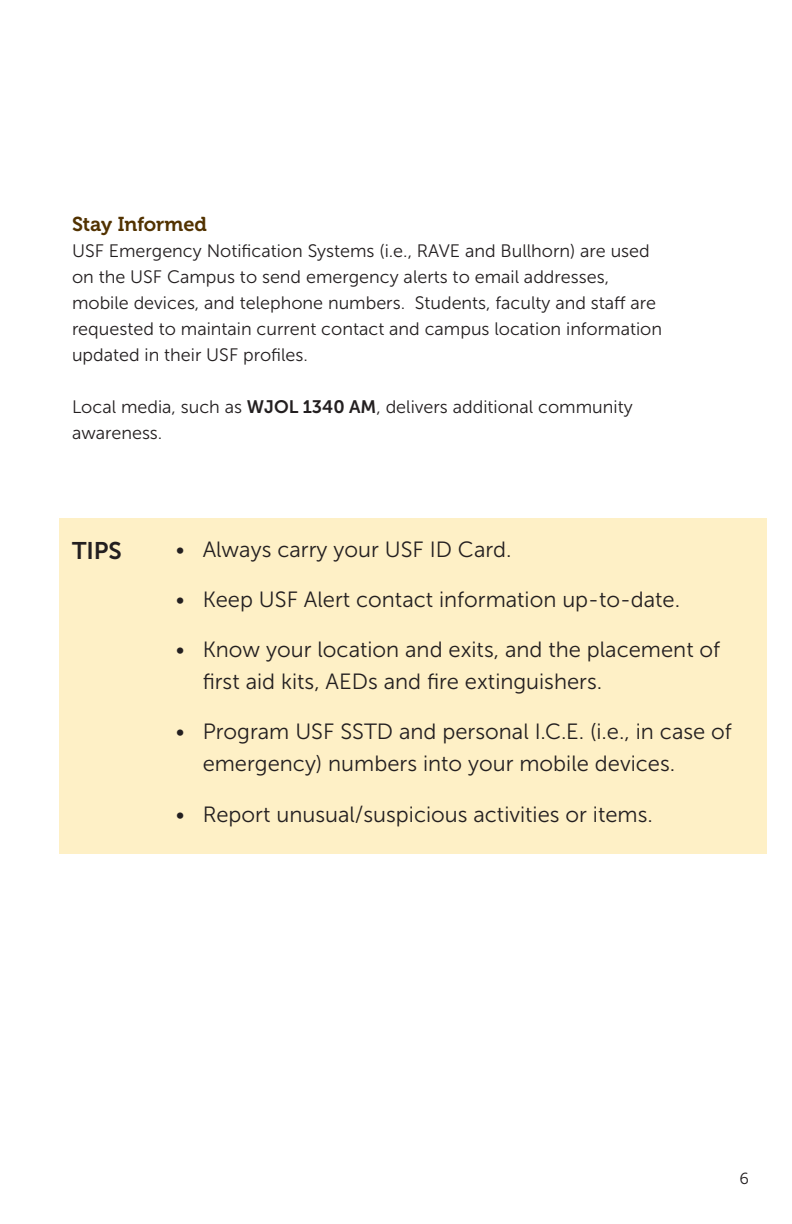
<style>
.page{position:relative;width:792px;height:1224px;background:#fff}
.page>*{position:absolute;margin:0;border:0;box-sizing:border-box;transform-origin:0 0}
.t1{font:24px "Museo Sans 700";color:#231f20}
.t2{font:22px/32px "Museo Sans 300";color:#231f20}
.t3{font:20px "Museo 700";color:#523200}
.t4{font:18px/26px "Museo Sans 300";color:#231f20}
.t5{font:16px "Museo 300";color:#231f20}
.s1{font-family:"Museo Sans 700"}
</style>
<div class="page">
<div style="left:59px;top:518px;width:707px;height:336px;background:#fef0c6"></div>
<p class="t3" style="left:72px;top:213px;width:137px">Stay Informed</p>
<p class="t4" style="left:72px;top:238px;width:592px">USF Emergency Notification Systems (i.e., RAVE and Bullhorn) are used on the USF Campus to send emergency alerts to email addresses, mobile devices, and telephone numbers. Students, faculty and staff are requested to maintain current contact and campus location information updated in their USF profiles.</p>
<p class="t4" style="left:72px;top:394px;width:562px">Local media, such as <span class="s1">WJOL 1340 AM</span>, delivers additional community awareness.</p>
<h1 class="t1" style="left:72px;top:537px;width:51px">TIPS</h1>
<p class="t2" style="left:176px;top:534px;width:337px">• Always carry your USF ID Card.</p>
<p class="t2" style="left:176px;top:584px;width:506px">• Keep USF Alert contact information up-to-date.</p>
<p class="t2" style="left:203px;top:634px;width:519px;text-indent:-27px">• Know your location and exits, and the placement of first aid kits, AEDs and fire extinguishers.</p>
<p class="t2" style="left:203px;top:716px;width:531px;text-indent:-27px">• Program USF SSTD and personal I.C.E. (i.e., in case of emergency) numbers into your mobile devices.</p>
<p class="t2" style="left:176px;top:798px;width:479px">• Report unusual/suspicious activities or items.</p>
<p class="t5" style="left:740px;top:1170px;width:10px">6</p>
</div>
